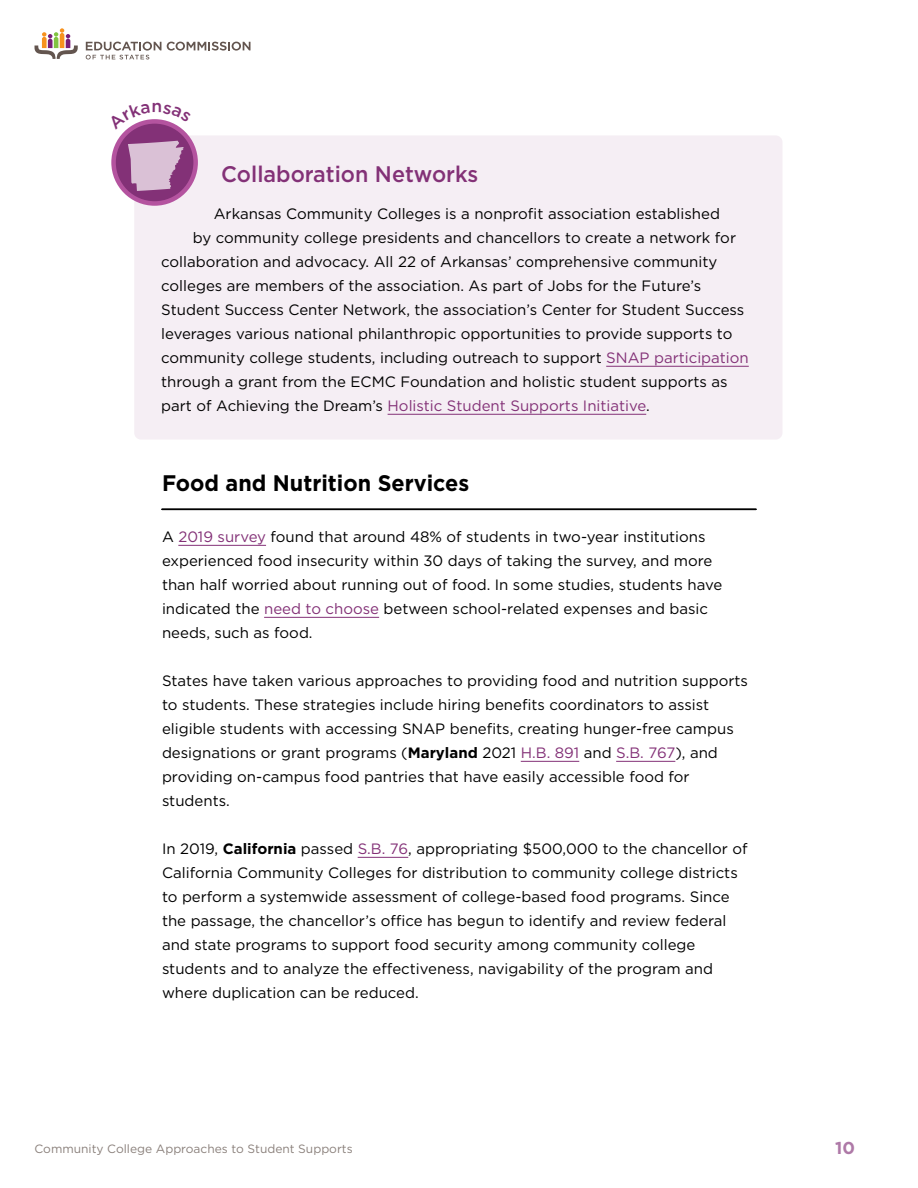
<style>
.page{position:relative;width:918px;height:1188px;background:#fff}
.page>*{position:absolute;margin:0;border:0;box-sizing:border-box;transform-origin:0 0}
.t1{font:700 22.5px "Gotham";color:#000;scale:.96 1}
.t2{font:500 22.5px "Gotham";color:#833177;scale:.96 1}
.t3{font:700 17.25px "Gotham";color:#ae79a7}
.t4{font:15px/24px "Gotham";color:#000}
.t5{font:15px "Gotham";color:#833177}
.t6{font:12px "Gotham";color:#8a807b}
.s1{color:#833177}
.s2{color:#000}
.s3{font-weight:700}
</style>
<div class="page">
<svg style="left:35px;top:28px;width:43px;height:31px"></svg>
<svg style="left:167px;top:42px;width:84px;height:9px"></svg>
<svg style="left:86px;top:42px;width:75px;height:17px"></svg>
<hr style="left:162px;top:509px;width:594px;height:1px;background:#000">
<hr style="left:178px;top:545px;width:88px;height:1px;background:#833177">
<hr style="left:264px;top:617px;width:115px;height:1px;background:#833177">
<hr style="left:521px;top:761px;width:58px;height:1px;background:#833177">
<hr style="left:616px;top:761px;width:59px;height:1px;background:#833177">
<hr style="left:358px;top:857px;width:50px;height:1px;background:#833177">
<div style="left:134px;top:135px;width:648px;height:305px;background:#f5eef4;border-radius:7px"></div>
<hr style="left:606px;top:366px;width:143px;height:1px;background:#833177">
<hr style="left:388px;top:414px;width:258px;height:1px;background:#833177">
<svg style="left:114px;top:121px;width:82px;height:82px;background:#8a357c"></svg>
<div style="left:111px;top:119px;width:87px;height:87px;border:4px solid #b4539f;border-radius:50%"></div>
<svg style="left:128px;top:141px;width:56px;height:50px;background:#c49cbe"></svg>
<svg style="left:126px;top:119px;width:57px;height:11px"></svg>
<h1 class="t2" style="left:221px;top:159px;width:269px">Collaboration Networks</h1>
<p class="t4" style="left:214px;top:202px;width:508px">Arkansas Community Colleges is a nonprofit association established</p>
<p class="t4" style="left:193px;top:226px;width:545px">by community college presidents and chancellors to create a network for</p>
<p class="t4" style="left:161px;top:250px;width:558px">collaboration and advocacy. All 22 of Arkansas’ comprehensive community</p>
<p class="t4" style="left:161px;top:274px;width:542px">colleges are members of the association. As part of Jobs for the Future’s</p>
<p class="t4" style="left:161px;top:298px;width:585px">Student Success Center Network, the association’s Center for Student Success</p>
<p class="t4" style="left:161px;top:322px;width:573px">leverages various national philanthropic opportunities to provide supports to</p>
<p class="t4" style="left:161px;top:346px;width:589px">community college students, including outreach to support <span class="s1">SNAP participation</span></p>
<p class="t4" style="left:161px;top:370px;width:568px">through a grant from the ECMC Foundation and holistic student supports as</p>
<p class="t5" style="left:161px;top:396px;width:490px"><span class="s2">part of Achieving the Dream’s</span> Holistic Student Supports Initiative<span class="s2">.</span></p>
<h1 class="t1" style="left:162px;top:468px;width:322px">Food and Nutrition Services</h1>
<p class="t4" style="left:162px;top:525px;width:562px">A <span class="s1">2019 survey</span> found that around 48% of students in two-year institutions experienced food insecurity within 30 days of taking the survey, and more than half worried about running out of food. In some studies, students have indicated the <span class="s1">need to choose</span> between school-related expenses and basic needs, such as food.</p>
<p class="t4" style="left:162px;top:669px;width:588px">States have taken various approaches to providing food and nutrition supports to students. These strategies include hiring benefits coordinators to assist eligible students with accessing SNAP benefits, creating hunger-free campus designations or grant programs (<span class="s3">Maryland</span> 2021 <span class="s1">H.B. 891</span> and <span class="s1">S.B. 767</span>), and providing on-campus food pantries that have easily accessible food for students.</p>
<p class="t4" style="left:162px;top:837px;width:587px">In 2019, <span class="s3">California</span> passed <span class="s1">S.B. 76</span>, appropriating $500,000 to the chancellor of California Community Colleges for distribution to community college districts to perform a systemwide assessment of college-based food programs. Since the passage, the chancellor’s office has begun to identify and review federal and state programs to support food security among community college students and to analyze the effectiveness, navigability of the program and where duplication can be reduced.</p>
<p class="t6" style="left:34px;top:1141px;width:320px">Community College Approaches to Student Supports</p>
<p class="t3" style="left:835px;top:1136px;width:21px">10</p>
</div>
